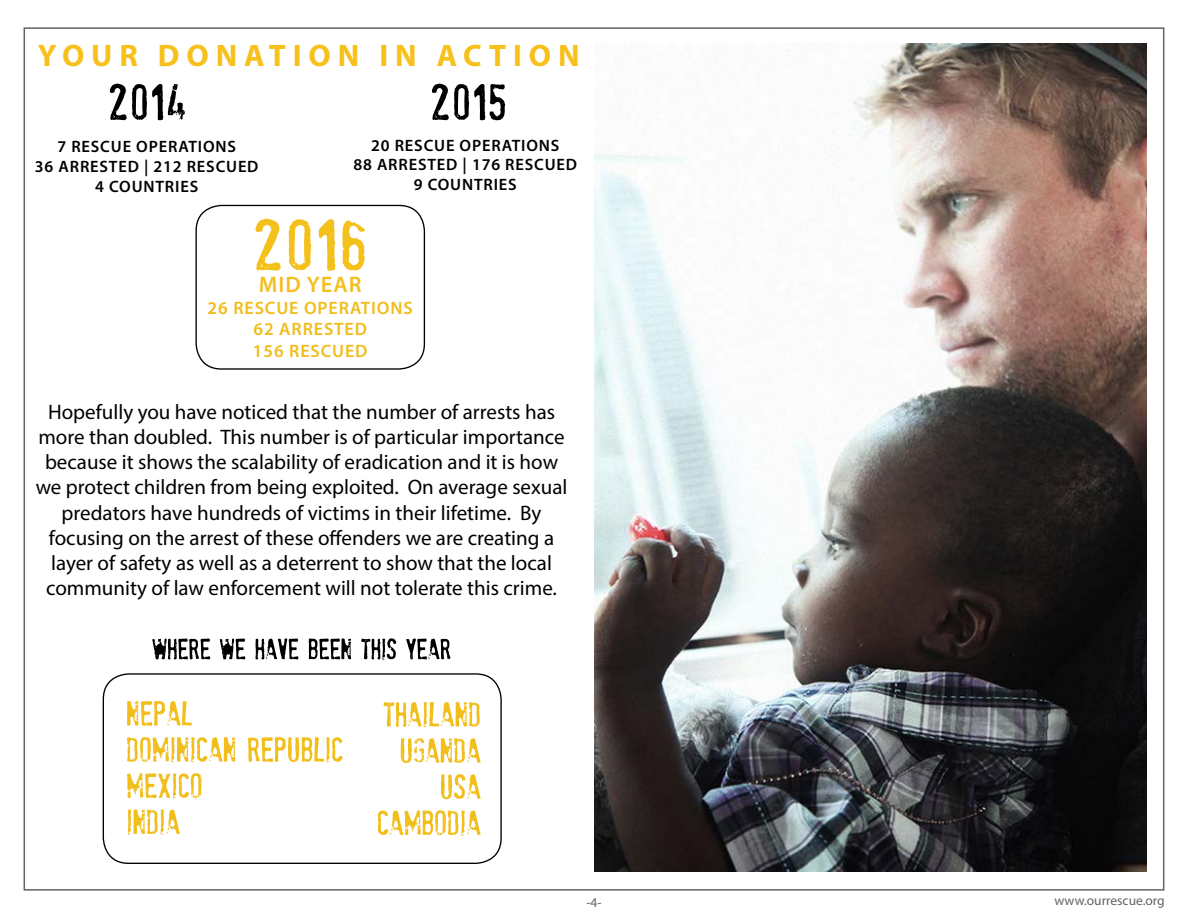
<style>
.page{position:relative;width:1188px;height:918px;background:#fff}
.page>*{position:absolute;margin:0;border:0;box-sizing:border-box;transform-origin:0 0}
.t1{font:700 31.2px "Myriad Pro";letter-spacing:.22em;color:#f8c01b}
.t2{font:600 22.5px "Myriad Pro";letter-spacing:.05em;color:#f4be1e}
.t3{font:21px/25.2px "Myriad Pro";color:#000;text-align:center}
.t4{font:600 18px/21.6px "Myriad Pro";letter-spacing:.05em;color:#f0bd1b;text-align:center}
.t5{font:600 16.5px/19.8px "Myriad Pro";letter-spacing:.05em;color:#000;text-align:center}
.t6{font:13.5px "Myriad Pro";color:#616367}
</style>
<div class="page">
<div style="left:195px;top:205px;width:230px;height:165px;border:1px solid #000;border-radius:25px"></div>
<svg style="left:110px;top:84px;width:75px;height:36px"></svg>
<div style="left:103px;top:673px;width:399px;height:191px;border:1px solid #000;border-radius:25px"></div>
<svg style="left:152px;top:639px;width:58px;height:20px"></svg>
<svg style="left:220px;top:639px;width:26px;height:20px"></svg>
<svg style="left:256px;top:639px;width:43px;height:20px"></svg>
<svg style="left:309px;top:639px;width:42px;height:20px"></svg>
<svg style="left:361px;top:639px;width:35px;height:21px"></svg>
<svg style="left:406px;top:639px;width:44px;height:20px"></svg>
<img style="left:594px;top:43px;width:552px;height:828px">
<svg style="left:256px;top:219px;width:25px;height:52px"></svg>
<svg style="left:288px;top:219px;width:23px;height:51px"></svg>
<svg style="left:319px;top:219px;width:17px;height:52px"></svg>
<svg style="left:342px;top:221px;width:23px;height:49px"></svg>
<svg style="left:432px;top:84px;width:73px;height:36px"></svg>
<svg style="left:127px;top:701px;width:65px;height:25px"></svg>
<svg style="left:127px;top:737px;width:108px;height:25px"></svg>
<svg style="left:248px;top:737px;width:94px;height:25px"></svg>
<svg style="left:127px;top:773px;width:75px;height:25px"></svg>
<svg style="left:128px;top:809px;width:52px;height:26px"></svg>
<svg style="left:384px;top:702px;width:96px;height:25px"></svg>
<svg style="left:401px;top:738px;width:80px;height:25px"></svg>
<svg style="left:441px;top:774px;width:40px;height:25px"></svg>
<svg style="left:378px;top:810px;width:103px;height:25px"></svg>
<h1 class="t1" style="left:38px;top:35px;width:543px">YOUR DONATION IN ACTION</h1>
<p class="t5" style="left:35px;top:136px;width:225px">7 RESCUE OPERATIONS<br>36 ARRESTED | 212 RESCUED<br>4 COUNTRIES</p>
<p class="t5" style="left:353px;top:135px;width:225px">20 RESCUE OPERATIONS<br>88 ARRESTED | 176 RESCUED<br>9 COUNTRIES</p>
<p class="t2" style="left:259px;top:270px;width:104px">MID YEAR</p>
<p class="t4" style="left:208px;top:296px;width:207px">26 RESCUE OPERATIONS<br>62 ARRESTED<br>156 RESCUED</p>
<p class="t3" style="left:36px;top:399px;width:533px">Hopefully you have noticed that the number of arrests has more than doubled. This number is of particular importance because it shows the scalability of eradication and it is how we protect children from being exploited. On average sexual predators have hundreds of victims in their lifetime. By focusing on the arrest of these offenders we are creating a layer of safety as well as a deterrent to show that the local community of law enforcement will not tolerate this crime.</p>
<p class="t6" style="left:586px;top:894px;width:17px">-4-</p>
<p class="t6" style="left:1055px;top:892px;width:112px">www.ourrescue.org</p>
</div>
